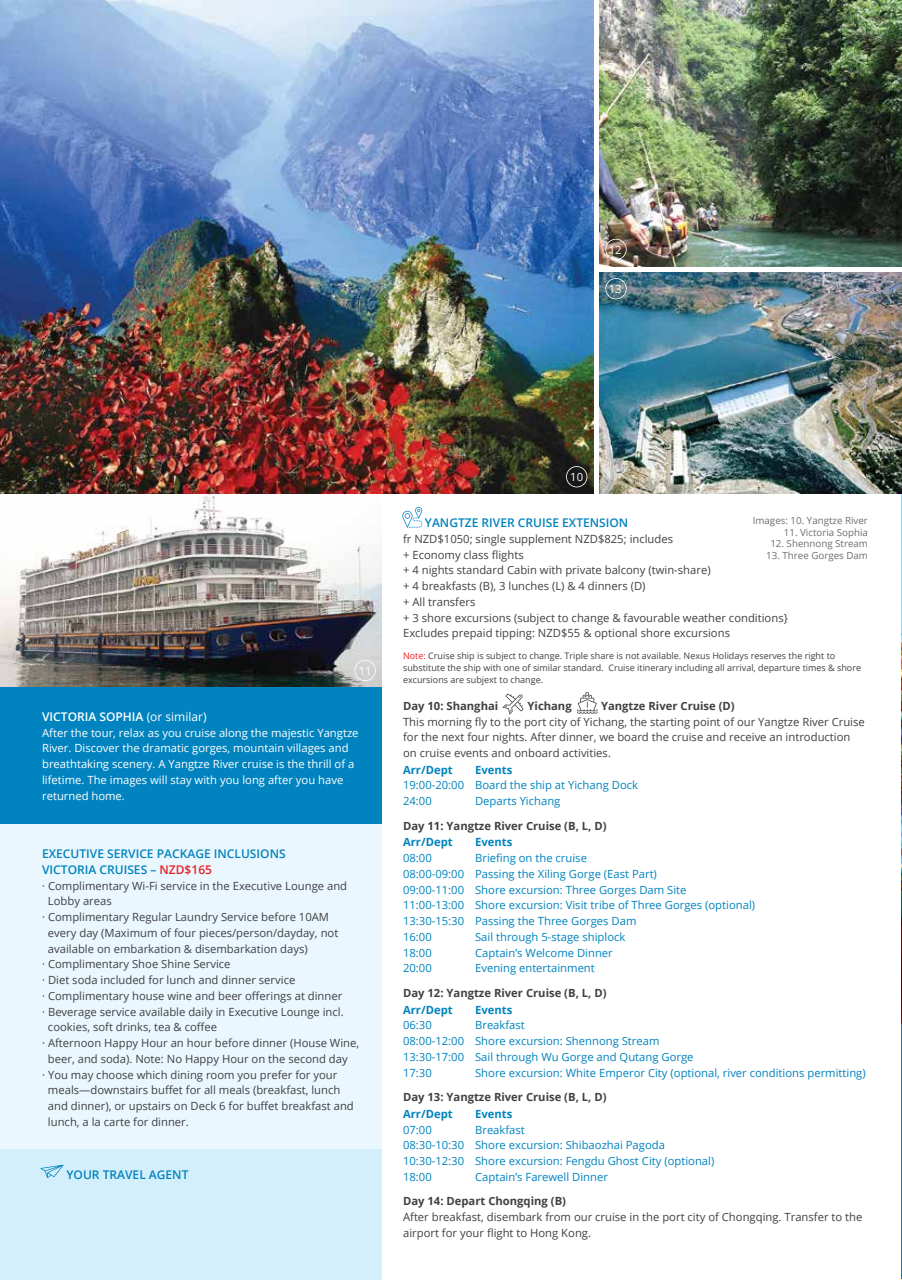
<style>
.page{position:relative;width:902px;height:1280px;background:#fff}
.page>*{position:absolute;margin:0;border:0;box-sizing:border-box;transform-origin:0 0}
.t1{font:600 12px/15.8px "Open Sans";color:#0083bf}
.t2{font:600 12px "Open Sans";color:#fff}
.t3{font:11.25px/15.8px "Open Sans";color:#414042}
.t4{font:11.25px/15.8px "Open Sans";color:#0083bf}
.t5{font:11.25px/15.8px "Open Sans";color:#fff}
.t6{font:700 11.25px "Open Sans";color:#414042}
.t7{font:700 11.25px "Open Sans";color:#0083bf}
.t8{font:9.75px "Open Sans";color:#6d6e71}
.t9{font:9px/12px "Open Sans";color:#414042}
.s1{font-weight:400}
.s2{color:#ed1d24}
</style>
<div class="page">
<img style="left:901px;top:281px;width:1px;height:749px">
<img style="left:599px;top:0;width:302px;height:266px">
<img style="left:0;top:493px;width:382px;height:194px">
<img style="left:599px;top:272px;width:302px;height:221px">
<div style="left:0;top:687px;width:382px;height:138px;background:#0083bf"></div>
<div style="left:0;top:825px;width:382px;height:325px;background:#eaf7fe"></div>
<div style="left:0;top:1149px;width:382px;height:131px;background:#d4effc"></div>
<svg style="left:40px;top:1165px;width:23px;height:13px"></svg>
<svg style="left:402px;top:507px;width:20px;height:21px"></svg>
<svg style="left:577px;top:692px;width:20px;height:22px"></svg>
<svg style="left:502px;top:693px;width:21px;height:21px"></svg>
<img style="left:0;top:0;width:593px;height:493px">
<svg style="left:566px;top:466px;width:21px;height:21px"></svg>
<svg style="left:354px;top:660px;width:22px;height:21px"></svg>
<svg style="left:605px;top:278px;width:21px;height:21px"></svg>
<svg style="left:605px;top:239px;width:21px;height:21px"></svg>
<p class="t5" style="left:608px;top:241px;width:14px">12</p>
<p class="t5" style="left:608px;top:281px;width:14px">13</p>
<p class="t5" style="left:358px;top:662px;width:14px">11</p>
<p class="t2" style="left:42px;top:708px;width:166px">VICTORIA SOPHIA <span class="s1">(or similar)</span></p>
<p class="t5" style="left:42px;top:724px;width:318px">After the tour, relax as you cruise along the majestic Yangtze River. Discover the dramatic gorges, mountain villages and breathtaking scenery. A Yangtze River cruise is the thrill of a lifetime. The images will stay with you long after you have returned home.</p>
<p class="t1" style="left:42px;top:845px;width:245px">EXECUTIVE SERVICE PACKAGE INCLUSIONS<br>VICTORIA CRUISES – <span class="s2">NZD$165</span></p>
<p class="t3" style="left:42px;top:877px;width:306px">· Complimentary Wi-Fi service in the Executive Lounge and</p>
<p class="t3" style="left:48px;top:893px;width:65px">Lobby areas</p>
<p class="t3" style="left:42px;top:909px;width:288px">· Complimentary Regular Laundry Service before 10AM</p>
<p class="t3" style="left:48px;top:924px;width:292px">every day (Maximum of four pieces/person/dayday, not</p>
<p class="t3" style="left:48px;top:940px;width:261px">available on embarkation &amp; disembarkation days)</p>
<p class="t3" style="left:42px;top:956px;width:190px">· Complimentary Shoe Shine Service</p>
<p class="t3" style="left:42px;top:972px;width:255px">· Diet soda included for lunch and dinner service</p>
<p class="t3" style="left:42px;top:987px;width:302px">· Complimentary house wine and beer offerings at dinner</p>
<p class="t3" style="left:42px;top:1003px;width:303px">· Beverage service available daily in Executive Lounge incl.</p>
<p class="t3" style="left:48px;top:1019px;width:171px">cookies, soft drinks, tea &amp; coffee</p>
<p class="t3" style="left:42px;top:1035px;width:318px">· Afternoon Happy Hour an hour before dinner (House Wine,</p>
<p class="t3" style="left:48px;top:1050px;width:301px">beer, and soda). Note: No Happy Hour on the second day</p>
<p class="t3" style="left:42px;top:1066px;width:297px">· You may choose which dining room you prefer for your</p>
<p class="t3" style="left:48px;top:1082px;width:294px">meals—downstairs buffet for all meals (breakfast, lunch</p>
<p class="t3" style="left:48px;top:1098px;width:307px">and dinner), or upstairs on Deck 6 for buffet breakfast and</p>
<p class="t3" style="left:48px;top:1113px;width:142px">lunch, a la carte for dinner.</p>
<p class="t1" style="left:66px;top:1166px;width:123px">YOUR TRAVEL AGENT</p>
<p class="t5" style="left:570px;top:469px;width:14px">10</p>
<p class="t8" style="left:752px;top:514px;width:117px">Images: 10. Yangtze River</p>
<p class="t8" style="left:783px;top:525px;width:86px">11. Victoria Sophia</p>
<p class="t8" style="left:770px;top:537px;width:99px">12. Shennong Stream</p>
<p class="t8" style="left:766px;top:549px;width:103px">13. Three Gorges Dam</p>
<p class="t1" style="left:425px;top:515px;width:205px">YANGTZE RIVER CRUISE EXTENSION</p>
<p class="t3" style="left:403px;top:531px;width:386px">fr NZD$1050; single supplement NZD$825; includes<br>+ Economy class flights<br>+ 4 nights standard Cabin with private balcony (twin-share)<br>+ 4 breakfasts (B), 3 lunches (L) &amp; 4 dinners (D)<br>+ All transfers<br>+ 3 shore excursions (subject to change &amp; favourable weather conditions} Excludes prepaid tipping: NZD$55 &amp; optional shore excursions</p>
<p class="t9" style="left:403px;top:650px;width:459px"><span class="s2">Note:</span> Cruise ship is subject to change. Triple share is not available. Nexus Holidays reserves the right to substitute the ship with one of similar standard. Cruise itinerary including all arrival, departure times &amp; shore excursions are subjext to change.</p>
<p class="t6" style="left:403px;top:698px;width:97px">Day 10: Shanghai</p>
<p class="t6" style="left:527px;top:698px;width:46px">Yichang</p>
<p class="t6" style="left:601px;top:698px;width:135px">Yangtze River Cruise (D)</p>
<p class="t3" style="left:403px;top:713px;width:463px">This morning fly to the port city of Yichang, the starting point of our Yangtze River Cruise for the next four nights. After dinner, we board the cruise and receive an introduction on cruise events and onboard activities.</p>
<p class="t7" style="left:403px;top:762px;width:51px">Arr/Dept</p>
<p class="t4" style="left:403px;top:777px;width:63px">19:00-20:00<br>24:00</p>
<p class="t7" style="left:475px;top:762px;width:39px">Events</p>
<p class="t4" style="left:475px;top:777px;width:164px">Board the ship at Yichang Dock<br>Departs Yichang</p>
<p class="t6" style="left:403px;top:817px;width:205px">Day 11: Yangtze River Cruise (B, L, D)</p>
<p class="t7" style="left:403px;top:834px;width:51px">Arr/Dept</p>
<p class="t4" style="left:403px;top:850px;width:63px">08:00<br>08:00-09:00<br>09:00-11:00<br>11:00-13:00<br>13:30-15:30<br>16:00<br>18:00<br>20:00</p>
<p class="t7" style="left:475px;top:834px;width:39px">Events</p>
<p class="t4" style="left:475px;top:850px;width:281px">Briefing on the cruise<br>Passing the Xiling Gorge (East Part)<br>Shore excursion: Three Gorges Dam Site<br>Shore excursion: Visit tribe of Three Gorges (optional)<br>Passing the Three Gorges Dam<br>Sail through 5-stage shiplock<br>Captain’s Welcome Dinner<br>Evening entertainment</p>
<p class="t6" style="left:403px;top:985px;width:205px">Day 12: Yangtze River Cruise (B, L, D)</p>
<p class="t7" style="left:403px;top:1002px;width:51px">Arr/Dept</p>
<p class="t4" style="left:403px;top:1017px;width:63px">06:30<br>08:00-12:00<br>13:30-17:00<br>17:30</p>
<p class="t7" style="left:475px;top:1002px;width:39px">Events</p>
<p class="t4" style="left:475px;top:1017px;width:392px">Breakfast<br>Shore excursion: Shennong Stream<br>Sail through Wu Gorge and Qutang Gorge<br>Shore excursion: White Emperor City (optional, river conditions permitting)</p>
<p class="t6" style="left:403px;top:1089px;width:205px">Day 13: Yangtze River Cruise (B, L, D)</p>
<p class="t7" style="left:403px;top:1106px;width:51px">Arr/Dept</p>
<p class="t4" style="left:403px;top:1121px;width:63px">07:00<br>08:30-10:30<br>10:30-12:30<br>18:00</p>
<p class="t7" style="left:475px;top:1106px;width:39px">Events</p>
<p class="t4" style="left:475px;top:1121px;width:241px">Breakfast<br>Shore excursion: Shibaozhai Pagoda<br>Shore excursion: Fengdu Ghost City (optional)<br>Captain’s Farewell Dinner</p>
<p class="t6" style="left:403px;top:1193px;width:164px">Day 14: Depart Chongqing (B)</p>
<p class="t3" style="left:403px;top:1209px;width:461px">After breakfast, disembark from our cruise in the port city of Chongqing. Transfer to the airport for your flight to Hong Kong.</p>
</div>
